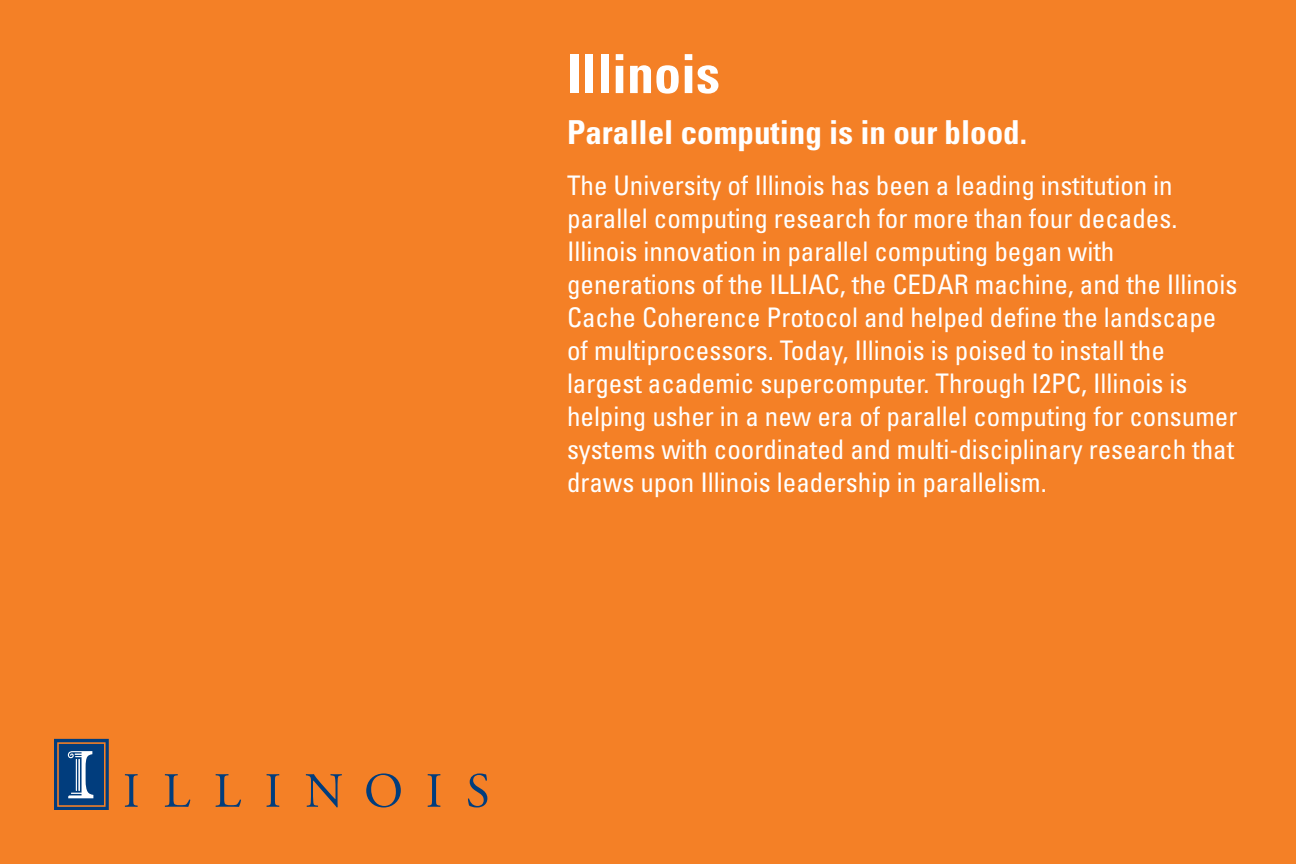
<style>
.page{position:relative;width:1296px;height:864px;background:#f48026}
.page>*{position:absolute;margin:0;border:0;box-sizing:border-box;transform-origin:0 0}
.t1{font:700 condensed 54px "Univers LT Std";color:#fff}
.t2{font:700 condensed 33px "Univers LT Std";color:#fff}
.t3{font:condensed 27px/33px "Univers LT Std";color:#fff}
</style>
<div class="page">
<div style="left:54px;top:739px;width:55px;height:71px;background:#013d7d"></div>
<div style="left:57px;top:742px;width:49px;height:65px;background:#013d7d;border:2px solid #f48026"></div>
<svg style="left:68px;top:751px;width:25px;height:47px"></svg>
<hr style="left:78px;top:759px;width:2px;height:32px;background:#fff">
<svg style="left:125px;top:774px;width:13px;height:33px"></svg>
<svg style="left:165px;top:774px;width:25px;height:33px"></svg>
<svg style="left:215px;top:774px;width:26px;height:33px"></svg>
<svg style="left:266px;top:774px;width:13px;height:33px"></svg>
<svg style="left:306px;top:774px;width:36px;height:33px"></svg>
<svg style="left:366px;top:773px;width:35px;height:34px"></svg>
<svg style="left:428px;top:774px;width:13px;height:33px"></svg>
<svg style="left:468px;top:773px;width:19px;height:34px"></svg>
<h1 class="t1" style="left:567px;top:41px;width:155px">Illinois</h1>
<p class="t2" style="left:567px;top:112px;width:462px">Parallel computing is in our blood.</p>
<p class="t3" style="left:567px;top:169px;width:672px">The University of Illinois has been a leading institution in parallel computing research for more than four decades.<br>Illinois innovation in parallel computing began with generations of the ILLIAC, the CEDAR machine, and the Illinois Cache Coherence Protocol and helped define the landscape of multiprocessors. Today, Illinois is poised to install the largest academic supercomputer. Through I2PC, Illinois is helping usher in a new era of parallel computing for consumer systems with coordinated and multi-disciplinary research that draws upon Illinois leadership in parallelism.</p>
</div>
